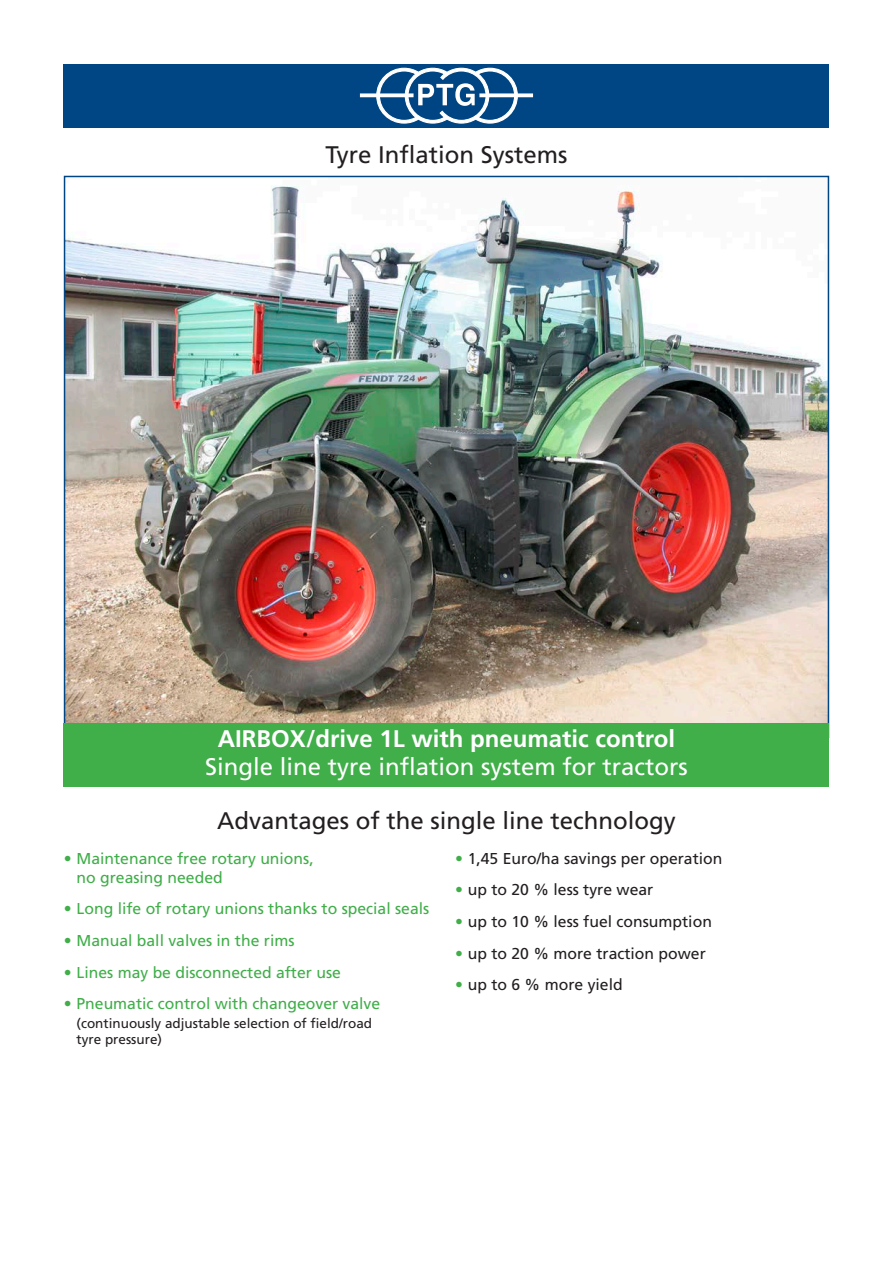
<style>
.page{position:relative;width:893px;height:1263px;background:#fff}
.page>*{position:absolute;margin:0;border:0;box-sizing:border-box;transform-origin:0 0}
.t1{font:24px "Frutiger";color:#231f20}
.t2{font:24px "Frutiger";color:#fff}
.t3{font:700 24px "Frutiger";color:#fff}
.t4{font:15.75px/18.9px "Frutiger";color:#40ae49}
.t5{font:15.75px "Frutiger";color:#231f20}
.t6{font:13.5px/16.2px "Frutiger";color:#231f20}
.s1{color:#40ae49}
</style>
<div class="page">
<img style="left:67px;top:185px;width:759px;height:538px">
<div style="left:64px;top:64px;width:765px;height:64px;background:#004684"></div>
<div style="left:360px;top:93px;width:54px;height:4px;border:1px solid #fff"></div>
<div style="left:479px;top:93px;width:54px;height:4px;border:1px solid #fff"></div>
<svg style="left:376px;top:67px;width:142px;height:57px"></svg>
<div style="left:64px;top:723px;width:765px;height:64px;background:#40ae49"></div>
<h1 class="t1" style="left:325px;top:141px;width:244px">Tyre Inflation Systems</h1>
<h1 class="t3" style="left:218px;top:724px;width:458px">AIRBOX/drive 1L with pneumatic control</h1>
<h1 class="t2" style="left:205px;top:753px;width:484px">Single line tyre inflation system for tractors</h1>
<h1 class="t1" style="left:217px;top:806px;width:460px">Advantages of the single line technology</h1>
<p class="t4" style="left:77px;top:849px;width:239px;text-indent:-13px">• Maintenance free rotary unions, no greasing needed</p>
<p class="t4" style="left:64px;top:899px;width:367px">• Long life of rotary unions thanks to special seals</p>
<p class="t4" style="left:64px;top:931px;width:232px">• Manual ball valves in the rims</p>
<p class="t4" style="left:64px;top:963px;width:279px">• Lines may be disconnected after use</p>
<p class="t4" style="left:64px;top:994px;width:318px">• Pneumatic control with changeover valve</p>
<p class="t6" style="left:77px;top:1015px;width:297px">(continuously adjustable selection of field/road tyre pressure)</p>
<p class="t5" style="left:455px;top:849px;width:269px"><span class="s1">•</span> 1,45 Euro/ha savings per operation</p>
<p class="t5" style="left:455px;top:881px;width:200px"><span class="s1">•</span> up to 20 % less tyre wear</p>
<p class="t5" style="left:455px;top:912px;width:258px"><span class="s1">•</span> up to 10 % less fuel consumption</p>
<p class="t5" style="left:455px;top:944px;width:252px"><span class="s1">•</span> up to 20 % more traction power</p>
<p class="t5" style="left:455px;top:976px;width:169px"><span class="s1">•</span> up to 6 % more yield</p>
</div>
